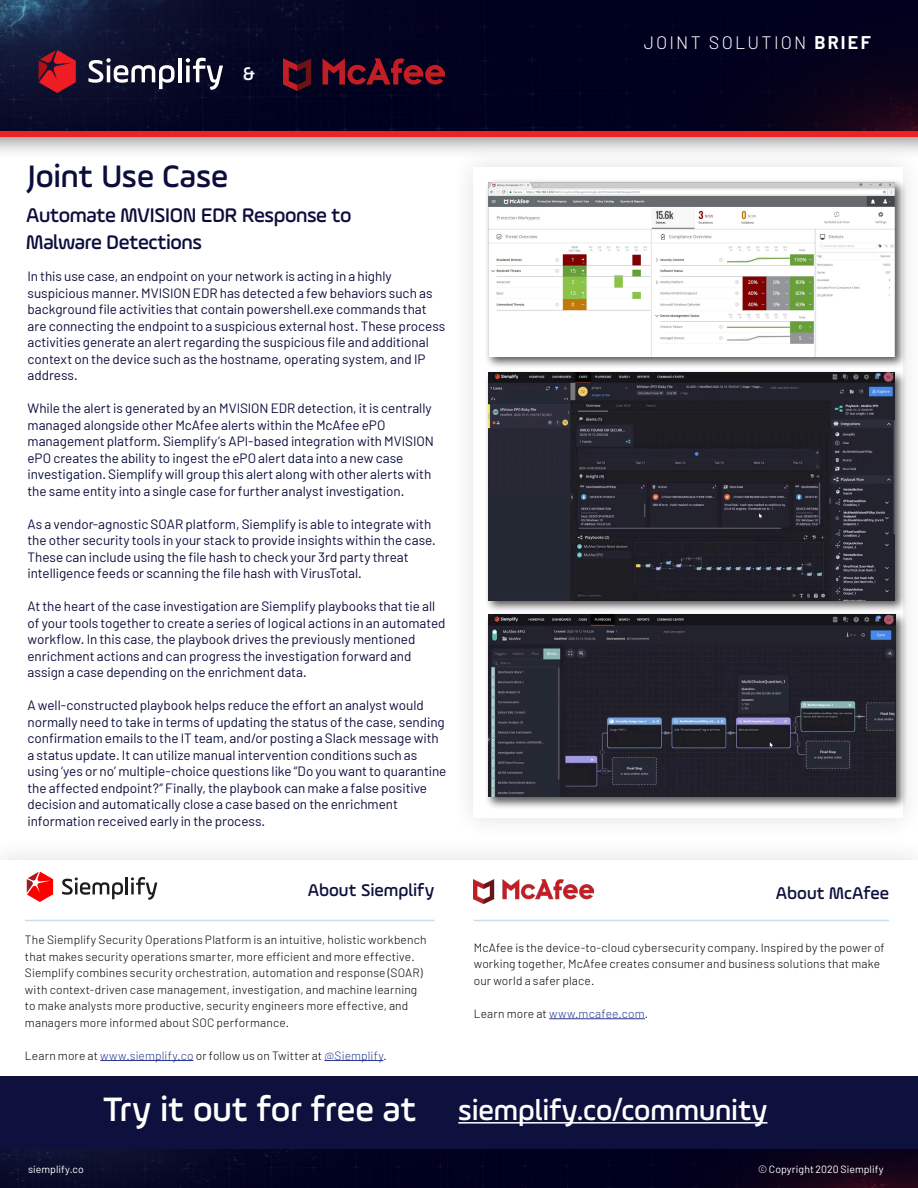
<style>
.page{position:relative;width:918px;height:1188px;background:#fff}
.page>*{position:absolute;margin:0;border:0;box-sizing:border-box;transform-origin:0 0}
.t1{font:500 36px "Ample";color:#fff}
.t2{font:500 33px "Ample";letter-spacing:-.005em;color:#0b0e3c}
.H3_-_center{font:500 30px "Ample";color:#fff}
.t3{font:500 21px "Ample";letter-spacing:-.02em;color:#0b0e3c}
.SUBHEADING_2{font:500 19.5px "Ample";color:#fff}
.t4{font:500 18px "Ample";color:#0e113e}
.B2_-_left{font:300 18px "Barlow";letter-spacing:.12em;color:#fff}
.B2_-_left-2{font:13.5px/16.5px "Barlow";letter-spacing:-.005em;color:#0b0e3c}
.B2_-_left-3{font:300 12px/16.5px "Barlow";letter-spacing:.01em;color:#000}
.B2_-_left-4{font:300 12px "Barlow";letter-spacing:.015em;color:#29388d}
.B2_-_left-5{font:10.5px "Barlow";letter-spacing:.005em;color:#fff}
.s1{font-weight:700}
.s2{color:#29388d}
.s3{color:#000}
</style>
<div class="page">
<div style="left:451px;top:145px;width:467px;height:695px;background:#f8f8f8"></div>
<div style="left:474px;top:167px;width:429px;height:651px;background:#fff"></div>
<img style="left:0;top:1148px;width:918px;height:40px">
<div style="left:0;top:0;width:918px;height:159px;background:#231f20;opacity:.75"></div>
<img style="left:0;top:0;width:918px;height:131px">
<div style="left:0;top:131px;width:918px;height:6px;background:#ee2123"></div>
<svg style="left:88px;top:58px;width:87px;height:31px"></svg>
<hr style="left:178px;top:58px;width:4px;height:24px;background:#fff">
<svg style="left:186px;top:58px;width:37px;height:32px"></svg>
<svg style="left:39px;top:50px;width:37px;height:43px;background:#9c1827"></svg>
<div style="left:0;top:1067px;width:918px;height:81px;background:#0e113e"></div>
<div style="left:0;top:837px;width:918px;height:261px;background:#231f20;opacity:.14"></div>
<div style="left:0;top:860px;width:918px;height:215px;background:#fff"></div>
<hr style="left:458px;top:1122px;width:309px;height:2px;background:#fff">
<svg style="left:62px;top:877px;width:95px;height:23px"></svg>
<svg style="left:27px;top:872px;width:26px;height:30px"></svg>
<hr style="left:100px;top:1060px;width:93px;height:1px;background:#29388d">
<hr style="left:324px;top:1060px;width:59px;height:1px;background:#29388d">
<hr style="left:549px;top:1018px;width:96px;height:1px;background:#29388d">
<hr style="left:25px;top:920px;width:409px;height:1px;background:#c4e0f0">
<hr style="left:474px;top:920px;width:415px;height:1px;background:#c4e0f0">
<img style="left:284px;top:58px;width:160px;height:33px">
<img style="left:474px;top:879px;width:119px;height:25px">
<div style="left:485px;top:179px;width:422px;height:190px;background:#231f20;opacity:.75"></div>
<img style="left:488px;top:182px;width:406px;height:174px">
<div style="left:485px;top:369px;width:422px;height:244px;background:#231f20;opacity:.75"></div>
<img style="left:488px;top:372px;width:406px;height:228px">
<div style="left:485px;top:611px;width:423px;height:198px;background:#231f20;opacity:.75"></div>
<img style="left:488px;top:614px;width:407px;height:183px">
<p class="SUBHEADING_2" style="left:243px;top:62px;width:14px">&amp;</p>
<p class="B2_-_left" style="left:644px;top:32px;width:229px">JOINT SOLUTION <span class="s1">BRIEF</span></p>
<h1 class="t2" style="left:28px;top:156px;width:202px">Joint Use Case</h1>
<h2 class="t3" style="left:26px;top:202px;width:327px">Automate MVISION EDR Response to</h2>
<h2 class="t3" style="left:26px;top:229px;width:177px">Malware Detections</h2>
<p class="B2_-_left-2" style="left:28px;top:268px;width:419px">In this use case, an endpoint on your network is acting in a highly suspicious manner. MVISION EDR has detected a few behaviors such as background file activities that contain powershell.exe commands that are connecting the endpoint to a suspicious external host. These process activities generate an alert regarding the suspicious file and additional context on the device such as the hostname, operating system, and IP address.</p>
<p class="B2_-_left-2" style="left:28px;top:400px;width:408px">While the alert is generated by an MVISION EDR detection, it is centrally managed alongside other McAfee alerts within the McAfee ePO management platform. Siemplify’s API-based integration with MVISION ePO creates the ability to ingest the ePO alert data into a new case investigation. Siemplify will group this alert along with other alerts with the same entity into a single case for further analyst investigation.</p>
<p class="B2_-_left-2" style="left:28px;top:515px;width:410px">As a vendor-agnostic SOAR platform, Siemplify is able to integrate with the other security tools in your stack to provide insights within the case.<br>These can include using the file hash to check your 3rd party threat intelligence feeds or scanning the file hash with VirusTotal.</p>
<p class="B2_-_left-2" style="left:28px;top:598px;width:420px">At the heart of the case investigation are Siemplify playbooks that tie all of your tools together to create a series of logical actions in an automated workflow. In this case, the playbook drives the previously mentioned enrichment actions and can progress the investigation forward and assign a case depending on the enrichment data.</p>
<p class="B2_-_left-2" style="left:28px;top:697px;width:421px">A well-constructed playbook helps reduce the effort an analyst would normally need to take in terms of updating the status of the case, sending confirmation emails to the IT team, and/or posting a Slack message with a status update. It can utilize manual intervention conditions such as using ‘yes or no’ multiple-choice questions like “Do you want to quarantine the affected endpoint?” Finally, the playbook can make a false positive decision and automatically close a case based on the enrichment information received early in the process.</p>
<h2 class="t4" style="left:308px;top:879px;width:128px">About Siemplify</h2>
<p class="B2_-_left-3" style="left:25px;top:931px;width:403px">The Siemplify Security Operations Platform is an intuitive, holistic workbench that makes security operations smarter, more efficient and more effective.<br>Siemplify combines security orchestration, automation and response (SOAR) with context-driven case management, investigation, and machine learning to make analysts more productive, security engineers more effective, and managers more informed about SOC performance.</p>
<p class="B2_-_left-3" style="left:25px;top:1047px;width:363px">Learn more at <span class="s2">www.siemplify.co</span> or follow us on Twitter at <span class="s2">@Siemplify</span>.</p>
<h2 class="t1" style="left:103px;top:1088px;width:315px">Try it out for free at</h2>
<h2 class="t4" style="left:776px;top:882px;width:115px">About McAfee</h2>
<p class="B2_-_left-3" style="left:474px;top:939px;width:413px">McAfee is the device-to-cloud cybersecurity company. Inspired by the power of working together, McAfee creates consumer and business solutions that make our world a safer place.</p>
<p class="B2_-_left-4" style="left:474px;top:1006px;width:176px"><span class="s3">Learn more at</span> www.mcafee.com<span class="s3">.</span></p>
<p class="H3_-_center" style="left:458px;top:1092px;width:311px">siemplify.co/community</p>
<p class="B2_-_left-5" style="left:28px;top:1162px;width:57px">siemplify.co</p>
<p class="B2_-_left-5" style="left:758px;top:1162px;width:127px">© Copyright 2020 Siemplify</p>
</div>
